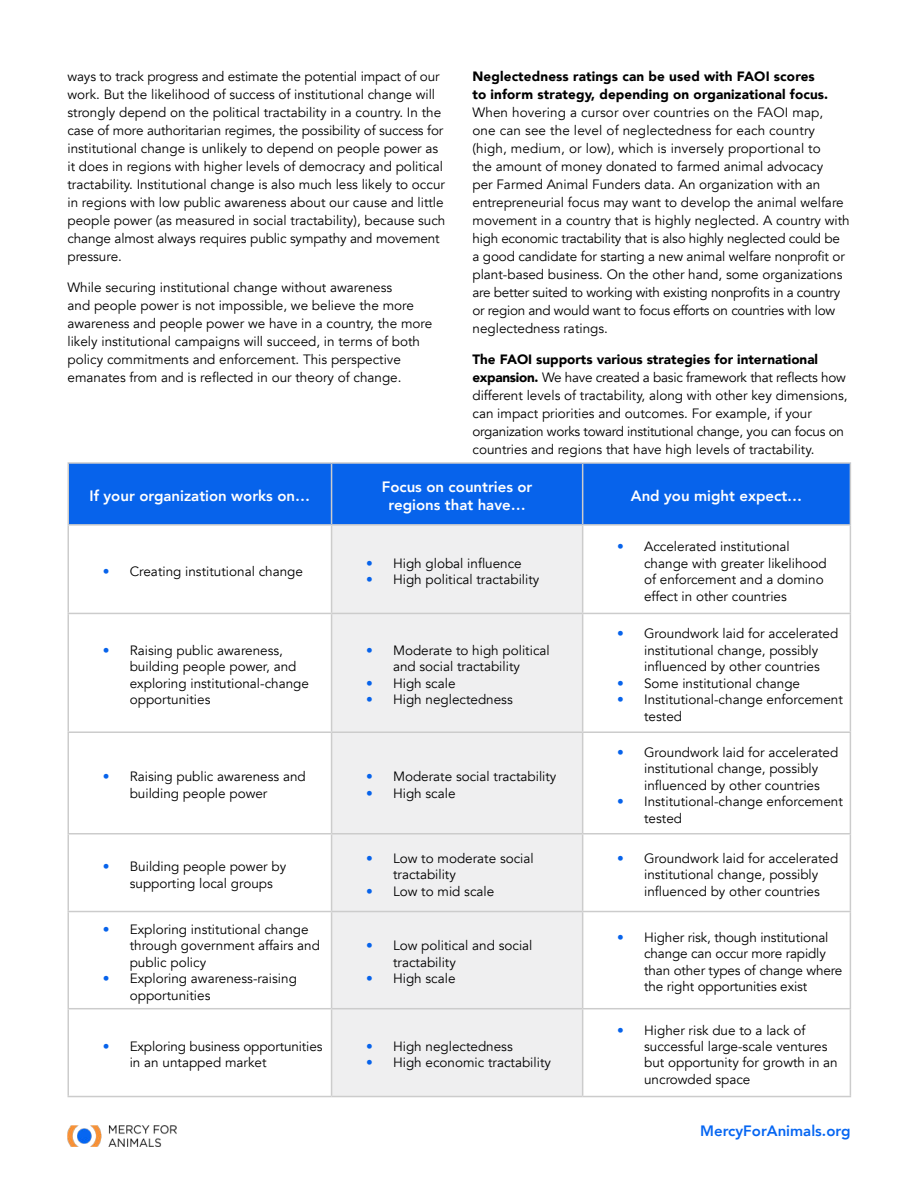
<style>
.page{position:relative;width:918px;height:1188px;background:#fff}
.page>*{position:absolute;margin:0;border:0;box-sizing:border-box;transform-origin:0 0}
.t1{font:800 15px/18px "Avenir";color:#fff;text-align:center}
.t2{font:800 15px "Avenir";color:#0666f2}
.t3{font:13.5px/18px "Avenir";color:#000}
.t4{font:900 13.5px/18px "Avenir";letter-spacing:.01em;color:#000}
.s1{font-weight:900}
.s2{color:#0763eb}
</style>
<div class="page">
<img style="left:68px;top:1125px;width:109px;height:21px">
<div style="left:69px;top:464px;width:781px;height:60px;background:#0763eb"></div>
<div style="left:332px;top:526px;width:250px;height:570px;background:#efeff0"></div>
<hr style="left:68px;top:462px;width:264px;height:2px;background:#ccc">
<hr style="left:68px;top:464px;width:1px;height:60px;background:#ccc">
<hr style="left:332px;top:462px;width:251px;height:2px;background:#ccc">
<hr style="left:331px;top:464px;width:1px;height:60px;background:#ccc">
<hr style="left:583px;top:462px;width:268px;height:2px;background:#ccc">
<hr style="left:582px;top:464px;width:1px;height:60px;background:#ccc">
<hr style="left:850px;top:464px;width:1px;height:60px;background:#ccc">
<hr style="left:68px;top:524px;width:264px;height:2px;background:#ccc">
<hr style="left:68px;top:526px;width:1px;height:87px;background:#ccc">
<hr style="left:332px;top:524px;width:251px;height:2px;background:#ccc">
<hr style="left:331px;top:526px;width:1px;height:87px;background:#ccc">
<hr style="left:583px;top:524px;width:268px;height:2px;background:#ccc">
<hr style="left:582px;top:526px;width:1px;height:87px;background:#ccc">
<hr style="left:850px;top:526px;width:1px;height:87px;background:#ccc">
<hr style="left:68px;top:613px;width:264px;height:1px;background:#ccc">
<hr style="left:68px;top:614px;width:1px;height:117px;background:#ccc">
<hr style="left:332px;top:613px;width:251px;height:1px;background:#ccc">
<hr style="left:331px;top:614px;width:1px;height:117px;background:#ccc">
<hr style="left:583px;top:613px;width:268px;height:1px;background:#ccc">
<hr style="left:582px;top:614px;width:1px;height:117px;background:#ccc">
<hr style="left:850px;top:614px;width:1px;height:117px;background:#ccc">
<hr style="left:68px;top:731px;width:264px;height:2px;background:#ccc">
<hr style="left:68px;top:733px;width:1px;height:100px;background:#ccc">
<hr style="left:332px;top:731px;width:251px;height:2px;background:#ccc">
<hr style="left:331px;top:733px;width:1px;height:100px;background:#ccc">
<hr style="left:583px;top:731px;width:268px;height:2px;background:#ccc">
<hr style="left:582px;top:733px;width:1px;height:100px;background:#ccc">
<hr style="left:850px;top:733px;width:1px;height:100px;background:#ccc">
<hr style="left:68px;top:833px;width:264px;height:2px;background:#ccc">
<hr style="left:68px;top:835px;width:1px;height:76px;background:#ccc">
<hr style="left:332px;top:833px;width:251px;height:2px;background:#ccc">
<hr style="left:331px;top:835px;width:1px;height:76px;background:#ccc">
<hr style="left:583px;top:833px;width:268px;height:2px;background:#ccc">
<hr style="left:582px;top:835px;width:1px;height:76px;background:#ccc">
<hr style="left:850px;top:835px;width:1px;height:76px;background:#ccc">
<hr style="left:68px;top:911px;width:264px;height:1px;background:#ccc">
<hr style="left:68px;top:912px;width:1px;height:96px;background:#ccc">
<hr style="left:332px;top:911px;width:251px;height:1px;background:#ccc">
<hr style="left:331px;top:912px;width:1px;height:96px;background:#ccc">
<hr style="left:583px;top:911px;width:268px;height:1px;background:#ccc">
<hr style="left:582px;top:912px;width:1px;height:96px;background:#ccc">
<hr style="left:850px;top:912px;width:1px;height:96px;background:#ccc">
<hr style="left:68px;top:1008px;width:264px;height:1px;background:#ccc">
<hr style="left:68px;top:1009px;width:1px;height:87px;background:#ccc">
<hr style="left:332px;top:1008px;width:251px;height:1px;background:#ccc">
<hr style="left:331px;top:1009px;width:1px;height:87px;background:#ccc">
<hr style="left:583px;top:1008px;width:268px;height:1px;background:#ccc">
<hr style="left:582px;top:1009px;width:1px;height:87px;background:#ccc">
<hr style="left:850px;top:1009px;width:1px;height:87px;background:#ccc">
<hr style="left:68px;top:1096px;width:264px;height:1px;background:#ccc">
<hr style="left:332px;top:1096px;width:251px;height:1px;background:#ccc">
<hr style="left:583px;top:1096px;width:268px;height:1px;background:#ccc">
<p class="t3" style="left:68px;top:69px;width:379px">ways to track progress and estimate the potential impact of our work. But the likelihood of success of institutional change will strongly depend on the political tractability in a country. In the case of more authoritarian regimes, the possibility of success for institutional change is unlikely to depend on people power as it does in regions with higher levels of democracy and political tractability. Institutional change is also much less likely to occur in regions with low public awareness about our cause and little people power (as measured in social tractability), because such change almost always requires public sympathy and movement pressure.</p>
<p class="t3" style="left:68px;top:280px;width:366px">While securing institutional change without awareness<br>and people power is not impossible, we believe the more awareness and people power we have in a country, the more likely institutional campaigns will succeed, in terms of both policy commitments and enforcement. This perspective emanates from and is reflected in our theory of change.</p>
<p class="t4" style="left:472px;top:68px;width:357px">Neglectedness ratings can be used with FAOI scores to inform strategy, depending on organizational focus.</p>
<p class="t3" style="left:472px;top:105px;width:379px">When hovering a cursor over countries on the FAOI map, one can see the level of neglectedness for each country (high, medium, or low), which is inversely proportional to<br>the amount of money donated to farmed animal advocacy<br>per Farmed Animal Funders data. An organization with an entrepreneurial focus may want to develop the animal welfare movement in a country that is highly neglected. A country with high economic tractability that is also highly neglected could be a good candidate for starting a new animal welfare nonprofit or plant-based business. On the other hand, some organizations are better suited to working with existing nonprofits in a country or region and would want to focus efforts on countries with low neglectedness ratings.</p>
<p class="t3" style="left:472px;top:351px;width:377px"><span class="s1">The FAOI supports various strategies for international expansion.</span> We have created a basic framework that reflects how different levels of tractability, along with other key dimensions, can impact priorities and outcomes. For example, if your organization works toward institutional change, you can focus on countries and regions that have high levels of tractability.</p>
<p class="t1" style="left:90px;top:488px;width:222px">If your organization works on…</p>
<p class="t1" style="left:382px;top:479px;width:152px">Focus on countries or regions that have…</p>
<p class="t1" style="left:631px;top:488px;width:173px">And you might expect…</p>
<p class="t3" style="left:103px;top:564px;width:202px"><span class="s2">•</span> Creating institutional change</p>
<p class="t3" style="left:366px;top:554px;width:157px"><span class="s2">•</span> High global influence</p>
<p class="t3" style="left:366px;top:572px;width:175px"><span class="s2">•</span> High political tractability</p>
<p class="t3" style="left:130px;top:643px;width:181px;line-height:16.5px;text-indent:-27px"><span class="s2">•</span> Raising public awareness, building people power, and exploring institutional-change opportunities</p>
<p class="t3" style="left:366px;top:643px;width:185px;line-height:16.5px;text-align:center"><span class="s2">•</span> Moderate to high political and social tractability</p>
<p class="t3" style="left:366px;top:676px;width:91px"><span class="s2">•</span> High scale</p>
<p class="t3" style="left:366px;top:692px;width:148px"><span class="s2">•</span> High neglectedness</p>
<p class="t3" style="left:130px;top:770px;width:178px;line-height:16.5px;text-indent:-27px"><span class="s2">•</span> Raising public awareness and building people power</p>
<p class="t3" style="left:366px;top:769px;width:192px"><span class="s2">•</span> Moderate social tractability</p>
<p class="t3" style="left:366px;top:786px;width:91px"><span class="s2">•</span> High scale</p>
<p class="t3" style="left:130px;top:858px;width:158px;line-height:16.5px;text-indent:-27px"><span class="s2">•</span> Building people power by supporting local groups</p>
<p class="t3" style="left:393px;top:851px;width:142px;line-height:16.5px;text-indent:-27px"><span class="s2">•</span> Low to moderate social tractability</p>
<p class="t3" style="left:366px;top:884px;width:130px"><span class="s2">•</span> Low to mid scale</p>
<p class="t3" style="left:130px;top:922px;width:192px;line-height:16.5px;text-indent:-27px"><span class="s2">•</span> Exploring institutional change through government affairs and public policy</p>
<p class="t3" style="left:130px;top:972px;width:169px;line-height:16.5px;text-indent:-27px"><span class="s2">•</span> Exploring awareness-raising opportunities</p>
<p class="t3" style="left:393px;top:939px;width:141px;line-height:16.5px;text-indent:-27px"><span class="s2">•</span> Low political and social tractability</p>
<p class="t3" style="left:366px;top:971px;width:91px"><span class="s2">•</span> High scale</p>
<p class="t3" style="left:130px;top:1040px;width:194px;line-height:16.5px;text-indent:-27px"><span class="s2">•</span> Exploring business opportunities in an untapped market</p>
<p class="t3" style="left:366px;top:1039px;width:148px"><span class="s2">•</span> High neglectedness</p>
<p class="t3" style="left:366px;top:1055px;width:186px"><span class="s2">•</span> High economic tractability</p>
<p class="t3" style="left:644px;top:540px;width:184px;line-height:16.5px;text-indent:-27px"><span class="s2">•</span> Accelerated institutional change with greater likelihood of enforcement and a domino effect in other countries</p>
<p class="t3" style="left:644px;top:627px;width:196px;line-height:16.5px;text-indent:-27px"><span class="s2">•</span> Groundwork laid for accelerated institutional change, possibly influenced by other countries</p>
<p class="t3" style="left:617px;top:676px;width:184px"><span class="s2">•</span> Some institutional change</p>
<p class="t3" style="left:644px;top:693px;width:200px;line-height:16.5px;text-indent:-27px"><span class="s2">•</span> Institutional-change enforcement tested</p>
<p class="t3" style="left:644px;top:745px;width:196px;line-height:16.5px;text-indent:-27px"><span class="s2">•</span> Groundwork laid for accelerated institutional change, possibly influenced by other countries</p>
<p class="t3" style="left:644px;top:795px;width:200px;line-height:16.5px;text-indent:-27px"><span class="s2">•</span> Institutional-change enforcement tested</p>
<p class="t3" style="left:644px;top:851px;width:196px;line-height:16.5px;text-indent:-27px"><span class="s2">•</span> Groundwork laid for accelerated institutional change, possibly influenced by other countries</p>
<p class="t3" style="left:644px;top:931px;width:200px;line-height:16.5px;text-indent:-27px"><span class="s2">•</span> Higher risk, though institutional change can occur more rapidly than other types of change where the right opportunities exist</p>
<p class="t3" style="left:644px;top:1023px;width:195px;line-height:16.5px;text-indent:-27px"><span class="s2">•</span> Higher risk due to a lack of successful large-scale ventures but opportunity for growth in an uncrowded space</p>
<p class="t2" style="left:700px;top:1124px;width:152px">MercyForAnimals.org</p>
</div>
